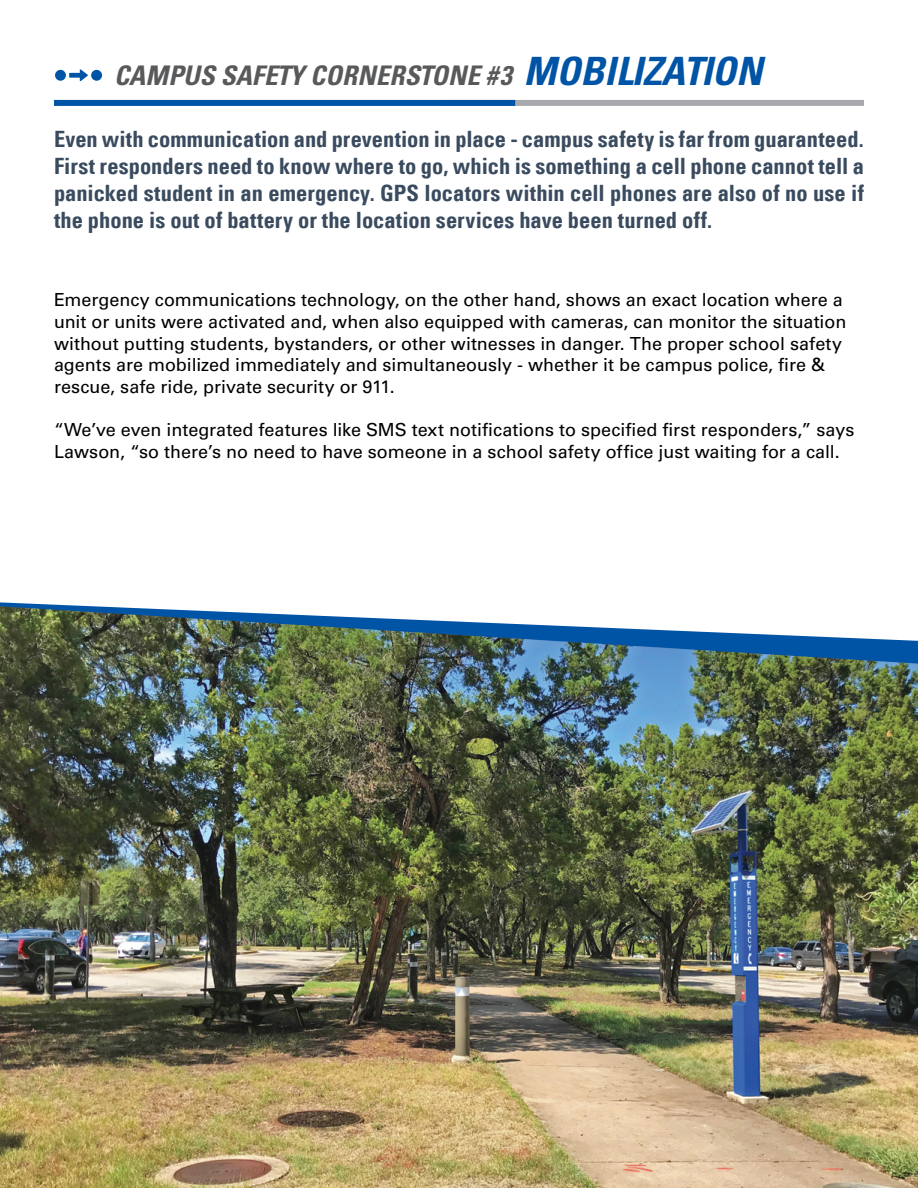
<style>
.page{position:relative;width:918px;height:1188px;background:#fff}
.page>*{position:absolute;margin:0;border:0;box-sizing:border-box;transform-origin:0 0}
.t1{font:italic 700 condensed 27px "Univers";letter-spacing:.005em;color:#58595b}
.t2{font:700 condensed 22.5px/27px "Univers LT";color:#3a4b5f;text-align:justify}
.t3{font:18px/21.6px "Univers LT Std";color:#000}
.s1{font-size:39px;color:#0054a6}
</style>
<div class="page">
<img style="left:0;top:606px;width:918px;height:582px">
<div style="left:442px;top:100px;width:422px;height:6px;background:#a7a9ac"></div>
<div style="left:54px;top:100px;width:461px;height:6px;background:#0054a6"></div>
<svg style="left:69px;top:69px;width:19px;height:12px"></svg>
<div style="left:55px;top:70px;width:11px;height:11px;background:#0054a6;border-radius:50%"></div>
<div style="left:91px;top:70px;width:11px;height:11px;background:#0054a6;border-radius:50%"></div>
<h1 class="t1" style="left:114px;top:59px;width:650px">CAMPUS SAFETY CORNERSTONE #3 <span class="s1">MOBILIZATION</span></h1>
<p class="t2" style="left:54px;top:125px;width:812px">Even with communication and prevention in place - campus safety is far from guaranteed.<br>First responders need to know where to go, which is something a cell phone cannot tell a panicked student in an emergency. GPS locators within cell phones are also of no use if the phone is out of battery or the location services have been turned off.</p>
<p class="t3" style="left:54px;top:289px;width:794px">Emergency communications technology, on the other hand, shows an exact location where a unit or units were activated and, when also equipped with cameras, can monitor the situation without putting students, bystanders, or other witnesses in danger. The proper school safety agents are mobilized immediately and simultaneously - whether it be campus police, fire &amp; rescue, safe ride, private security or 911.</p>
<p class="t3" style="left:54px;top:419px;width:802px">“We’ve even integrated features like SMS text notifications to specified first responders,” says<br>Lawson, “so there’s no need to have someone in a school safety office just waiting for a call.</p>
</div>
